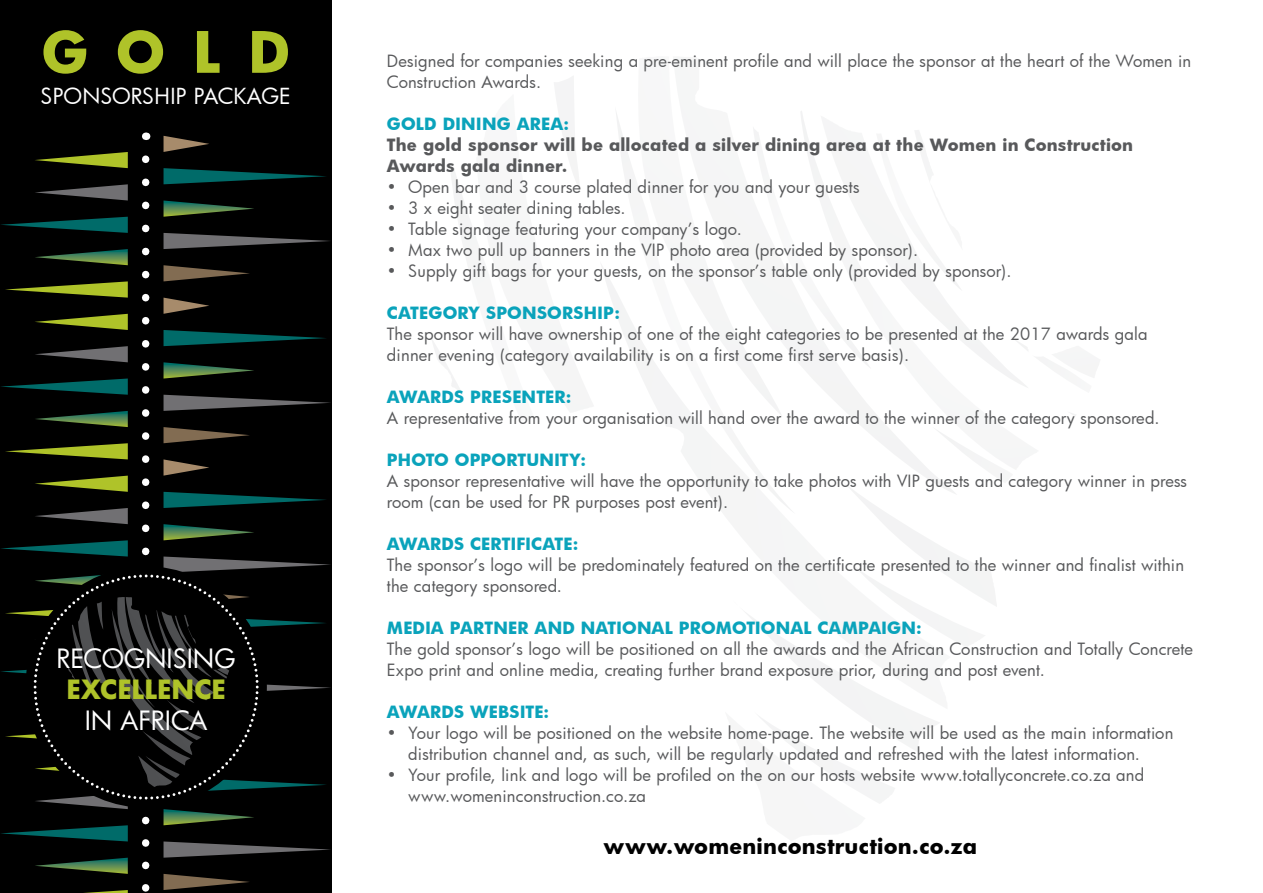
<style>
.page{position:relative;width:1263px;height:893px;background:#fff}
.page>*{position:absolute;margin:0;border:0;box-sizing:border-box;transform-origin:0 0}
.t1{font:700 55.35px "Futura";color:#afc329}
.t2{font:25.8px "Futura";color:#fff}
.t3{font:700 25.8px "Futura";color:#afc329}
.t4{font:21.6px "Futura";letter-spacing:.01em;color:#fff}
.t5{font:700 21px "Futura";letter-spacing:.01em;color:#000}
.t6{font:16.5px/21px "Futura";letter-spacing:.01em;color:#58595b}
.t7{font:700 16.5px "Futura";letter-spacing:.01em;color:#0aa3bb}
.t8{font:700 16.5px/21px "Futura";letter-spacing:.01em;color:#58595b}
</style>
<div class="page">
<svg style="left:962px;top:322px;width:47px;height:55px"></svg>
<svg style="left:1009px;top:339px;width:45px;height:48px"></svg>
<svg style="left:802px;top:126px;width:160px;height:215px"></svg>
<svg style="left:601px;top:261px;width:350px;height:165px"></svg>
<svg style="left:615px;top:113px;width:181px;height:222px"></svg>
<svg style="left:431px;top:335px;width:435px;height:161px"></svg>
<svg style="left:733px;top:426px;width:264px;height:377px"></svg>
<svg style="left:450px;top:76px;width:144px;height:346px"></svg>
<div style="left:0;top:0;width:331px;height:893px;background:#000"></div>
<svg style="left:1px;top:133px;width:329px;height:760px"></svg>
<img style="left:184px;top:615px;width:45px;height:60px">
<img style="left:207px;top:665px;width:20px;height:14px">
<img style="left:175px;top:616px;width:21px;height:38px">
<img style="left:97px;top:602px;width:6px;height:28px">
<img style="left:192px;top:698px;width:12px;height:32px">
<img style="left:108px;top:647px;width:84px;height:108px">
<img style="left:172px;top:720px;width:29px;height:20px">
<img style="left:117px;top:597px;width:35px;height:12px">
<img style="left:112px;top:609px;width:43px;height:56px">
<img style="left:172px;top:729px;width:18px;height:36px">
<img style="left:67px;top:665px;width:105px;height:122px">
<img style="left:145px;top:756px;width:35px;height:22px">
<img style="left:78px;top:606px;width:13px;height:19px">
<img style="left:72px;top:625px;width:20px;height:60px">
<h1 class="t1" style="left:42px;top:13px;width:250px">GOLD</h1>
<h3 class="t4" style="left:41px;top:82px;width:252px">SPONSORSHIP PACKAGE</h3>
<h2 class="t2" style="left:57px;top:641px;width:181px">RECOGNISING</h2>
<h2 class="t3" style="left:67px;top:671px;width:160px">EXCELLENCE</h2>
<h2 class="t2" style="left:85px;top:703px;width:124px">IN AFRICA</h2>
<p class="t6" style="left:387px;top:50px;width:806px">Designed for companies seeking a pre-eminent profile and will place the sponsor at the heart of the Women in<br>Construction Awards.</p>
<p class="t7" style="left:387px;top:112px;width:184px">GOLD DINING AREA:</p>
<p class="t8" style="left:387px;top:133px;width:748px">The gold sponsor will be allocated a silver dining area at the Women in Construction<br>Awards gala dinner.</p>
<p class="t6" style="left:387px;top:176px;width:474px">• Open bar and 3 course plated dinner for you and your guests</p>
<p class="t6" style="left:387px;top:197px;width:240px">• 3 x eight seater dining tables.</p>
<p class="t6" style="left:387px;top:218px;width:356px">• Table signage featuring your company’s logo.</p>
<p class="t6" style="left:387px;top:239px;width:533px">• Max two pull up banners in the VIP photo area (provided by sponsor).</p>
<p class="t6" style="left:387px;top:260px;width:626px">• Supply gift bags for your guests, on the sponsor’s table only (provided by sponsor).</p>
<p class="t7" style="left:387px;top:301px;width:235px">CATEGORY SPONSORSHIP:</p>
<p class="t6" style="left:387px;top:323px;width:762px">The sponsor will have ownership of one of the eight categories to be presented at the 2017 awards gala dinner evening (category availability is on a first come first serve basis).</p>
<p class="t7" style="left:387px;top:385px;width:186px">AWARDS PRESENTER:</p>
<p class="t6" style="left:387px;top:407px;width:774px">A representative from your organisation will hand over the award to the winner of the category sponsored.</p>
<p class="t7" style="left:387px;top:448px;width:201px">PHOTO OPPORTUNITY:</p>
<p class="t6" style="left:387px;top:470px;width:802px">A sponsor representative will have the opportunity to take photos with VIP guests and category winner in press room (can be used for PR purposes post event).</p>
<p class="t7" style="left:387px;top:532px;width:193px">AWARDS CERTIFICATE:</p>
<p class="t6" style="left:387px;top:554px;width:799px">The sponsor’s logo will be predominately featured on the certificate presented to the winner and finalist within the category sponsored.</p>
<p class="t7" style="left:387px;top:616px;width:536px">MEDIA PARTNER AND NATIONAL PROMOTIONAL CAMPAIGN:</p>
<p class="t6" style="left:387px;top:638px;width:808px">The gold sponsor’s logo will be positioned on all the awards and the African Construction and Totally Concrete<br>Expo print and online media, creating further brand exposure prior, during and post event.</p>
<p class="t7" style="left:387px;top:700px;width:164px">AWARDS WEBSITE:</p>
<p class="t6" style="left:408px;top:722px;width:767px;text-indent:-21px">• Your logo will be positioned on the website home-page. The website will be used as the main information distribution channel and, as such, will be regularly updated and refreshed with the latest information.</p>
<p class="t6" style="left:408px;top:764px;width:738px;text-indent:-21px">• Your profile, link and logo will be profiled on the on our hosts website www.totallyconcrete.co.za and www.womeninconstruction.co.za</p>
<p class="t5" style="left:603px;top:831px;width:375px">www.womeninconstruction.co.za</p>
</div>
